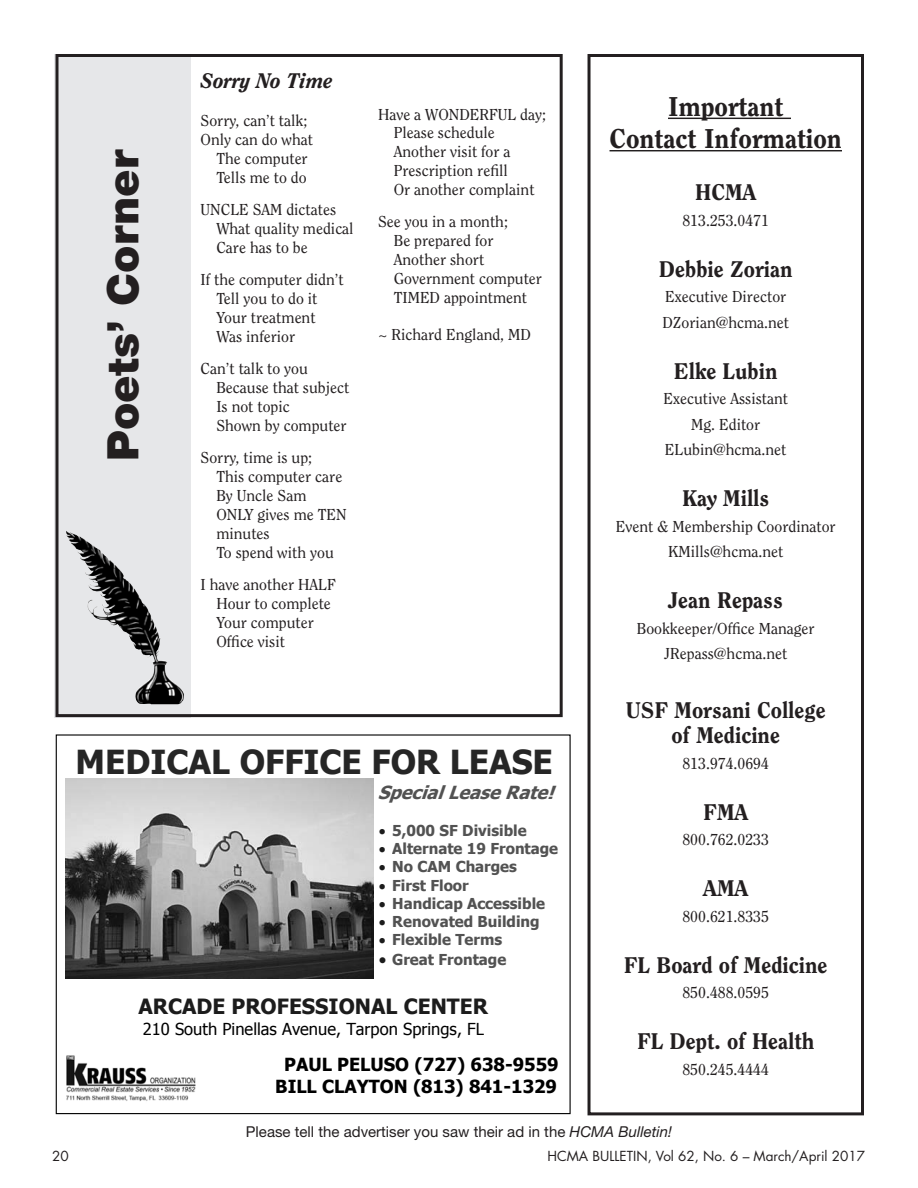
<style>
.page{position:relative;width:918px;height:1188px;background:#fff}
.page>*{position:absolute;margin:0;border:0;box-sizing:border-box;transform-origin:0 0}
.t1{font:900 43.5px "Helvetica Neue";color:#231f20}
.t2{font:700 33.15px "Tahoma";color:#262626}
.t3{font:800 27px/32.4px "Clearface";color:#231f20;text-align:center}
.t4{font:800 22.5px/25.5px "Clearface";color:#231f20;text-align:center}
.t5{font:700 21px "Tahoma";color:#1c1c1c}
.t6{font:italic 800 21px "Clearface";color:#231f20}
.t7{font:700 18px/21.6px "Tahoma";color:#000;text-align:center}
.t8{font:italic 700 18px "Tahoma";color:#525252}
.t9{font:16.5px "Tahoma";color:#000}
.t10{font:15.75px/18.9px "Clearface";color:#231f20}
.t11{font:700 15px "Tahoma";color:#525252}
.t12{font:15px "Helvetica Neue";color:#231f20}
.t13{font:13.5px "Futura";color:#231f20}
.s1{color:#1c1c1c}
.s2{font-style:italic}
</style>
<div class="page">
<div style="left:54px;top:54px;width:136px;height:663px;background:#e6e7e9"></div>
<img style="left:66px;top:531px;width:40px;height:67px">
<div style="left:56px;top:54px;width:507px;height:663px;border:3px solid #231f20"></div>
<img style="left:65px;top:778px;width:309px;height:200px">
<img style="left:66px;top:1055px;width:129px;height:46px">
<hr style="left:668px;top:118px;width:123px;height:1px;background:#231f20">
<hr style="left:610px;top:150px;width:232px;height:1px;background:#231f20">
<div style="left:588px;top:54px;width:276px;height:1061px;border:3px solid #231f20"></div>
<h1 class="t1" style="left:97px;top:461px;width:313px;rotate:-90deg">Poets’ Corner</h1>
<h3 class="t6" style="left:201px;top:68px;width:134px">Sorry No Time</h3>
<p class="t10" style="left:201px;top:111px;width:108px">Sorry, can’t talk;</p>
<p class="t10" style="left:201px;top:130px;width:114px">Only can do what</p>
<p class="t10" style="left:216px;top:149px;width:93px">The computer</p>
<p class="t10" style="left:216px;top:167px;width:92px">Tells me to do</p>
<p class="t10" style="left:216px;top:200px;width:139px;text-indent:-16px">UNCLE SAM dictates<br>What quality medical<br>Care has to be</p>
<p class="t10" style="left:216px;top:270px;width:129px;text-indent:-16px">If the computer didn’t<br>Tell you to do it<br>Your treatment<br>Was inferior</p>
<p class="t10" style="left:216px;top:359px;width:134px;text-indent:-16px">Can’t talk to you<br>Because that subject<br>Is not topic<br>Shown by computer</p>
<p class="t10" style="left:216px;top:448px;width:132px;text-indent:-16px">Sorry, time is up;<br>This computer care<br>By Uncle Sam<br>ONLY gives me TEN minutes<br>To spend with you</p>
<p class="t10" style="left:216px;top:575px;width:121px;text-indent:-16px">I have another HALF<br>Hour to complete<br>Your computer<br>Office visit</p>
<p class="t10" style="left:394px;top:104px;width:154px;text-indent:-16px">Have a WONDERFUL day;<br>Please schedule<br>Another visit for a<br>Prescription refill<br>Or another complaint</p>
<p class="t10" style="left:394px;top:212px;width:150px;text-indent:-16px">See you in a month;<br>Be prepared for<br>Another short<br>Government computer<br>TIMED appointment</p>
<p class="t10" style="left:378px;top:325px;width:154px">~ Richard England, MD</p>
<h2 class="t2" style="left:76px;top:739px;width:479px">MEDICAL OFFICE FOR LEASE</h2>
<p class="t8" style="left:378px;top:780px;width:185px">SpecialLeaseRate!</p>
<p class="t11" style="left:379px;top:820px;width:149px"><span class="s1">•</span> 5,000 SF Divisible</p>
<p class="t11" style="left:379px;top:838px;width:181px"><span class="s1">•</span> Alternate 19 Frontage</p>
<p class="t11" style="left:379px;top:856px;width:140px"><span class="s1">•</span> No CAM Charges</p>
<p class="t11" style="left:379px;top:875px;width:92px"><span class="s1">•</span> First Floor</p>
<p class="t11" style="left:379px;top:893px;width:168px"><span class="s1">•</span> Handicap Accessible</p>
<p class="t11" style="left:379px;top:911px;width:162px"><span class="s1">•</span> Renovated Building</p>
<p class="t11" style="left:379px;top:929px;width:125px"><span class="s1">•</span> Flexible Terms</p>
<p class="t11" style="left:379px;top:949px;width:129px"><span class="s1">•</span> Great Frontage</p>
<h3 class="t5" style="left:138px;top:992px;width:351px">ARCADE PROFESSIONAL CENTER</h3>
<p class="t9" style="left:143px;top:1018px;width:343px">210 South Pinellas Avenue, Tarpon Springs, FL</p>
<p class="t7" style="left:275px;top:1053px;width:285px">PAUL PELUSO (727) 638-9559<br>BILL CLAYTON (813) 841-1329</p>
<h3 class="t3" style="left:610px;top:90px;width:234px">Important<br>Contact Information</h3>
<h3 class="t4" style="left:695px;top:179px;width:63px">HCMA</h3>
<p class="t10" style="left:682px;top:210px;width:88px">813.253.0471</p>
<h3 class="t4" style="left:659px;top:256px;width:135px">Debbie Zorian</h3>
<p class="t10" style="left:662px;top:284px;width:128px;line-height:25.5px">Executive Director<br>DZorian@hcma.net</p>
<h3 class="t4" style="left:674px;top:358px;width:105px">Elke Lubin</h3>
<p class="t10" style="left:663px;top:386px;width:126px;line-height:25.5px;text-align:center">Executive Assistant<br>Mg. Editor<br>ELubin@hcma.net</p>
<h3 class="t4" style="left:682px;top:485px;width:89px">Kay Mills</h3>
<p class="t10" style="left:616px;top:513px;width:222px;line-height:25.5px;text-align:center">Event &amp; Membership Coordinator<br>KMills@hcma.net</p>
<h3 class="t4" style="left:668px;top:587px;width:116px">Jean Repass</h3>
<p class="t10" style="left:637px;top:615px;width:180px;line-height:25.5px;text-align:center">Bookkeeper/Office Manager<br>JRepass@hcma.net</p>
<h3 class="t4" style="left:626px;top:697px;width:202px">USF Morsani College of Medicine</h3>
<p class="t10" style="left:682px;top:753px;width:88px">813.974.0694</p>
<h3 class="t4" style="left:703px;top:799px;width:46px">FMA</h3>
<p class="t10" style="left:682px;top:830px;width:88px">800.762.0233</p>
<h3 class="t4" style="left:703px;top:875px;width:46px">AMA</h3>
<p class="t10" style="left:682px;top:906px;width:88px">800.621.8335</p>
<h3 class="t4" style="left:624px;top:952px;width:205px">FL Board of Medicine</h3>
<p class="t10" style="left:682px;top:983px;width:88px">850.488.0595</p>
<h3 class="t4" style="left:637px;top:1028px;width:179px">FL Dept. of Health</h3>
<p class="t10" style="left:682px;top:1059px;width:88px">850.245.4444</p>
<p class="t12" style="left:246px;top:1123px;width:428px">Please tell the advertiser you saw their ad in the <span class="s2">HCMA Bulletin!</span></p>
<p class="t13" style="left:52px;top:1147px;width:18px">20</p>
<p class="t13" style="left:548px;top:1147px;width:319px">HCMA BULLETIN, Vol 62, No. 6 – March/April 2017</p>
</div>
